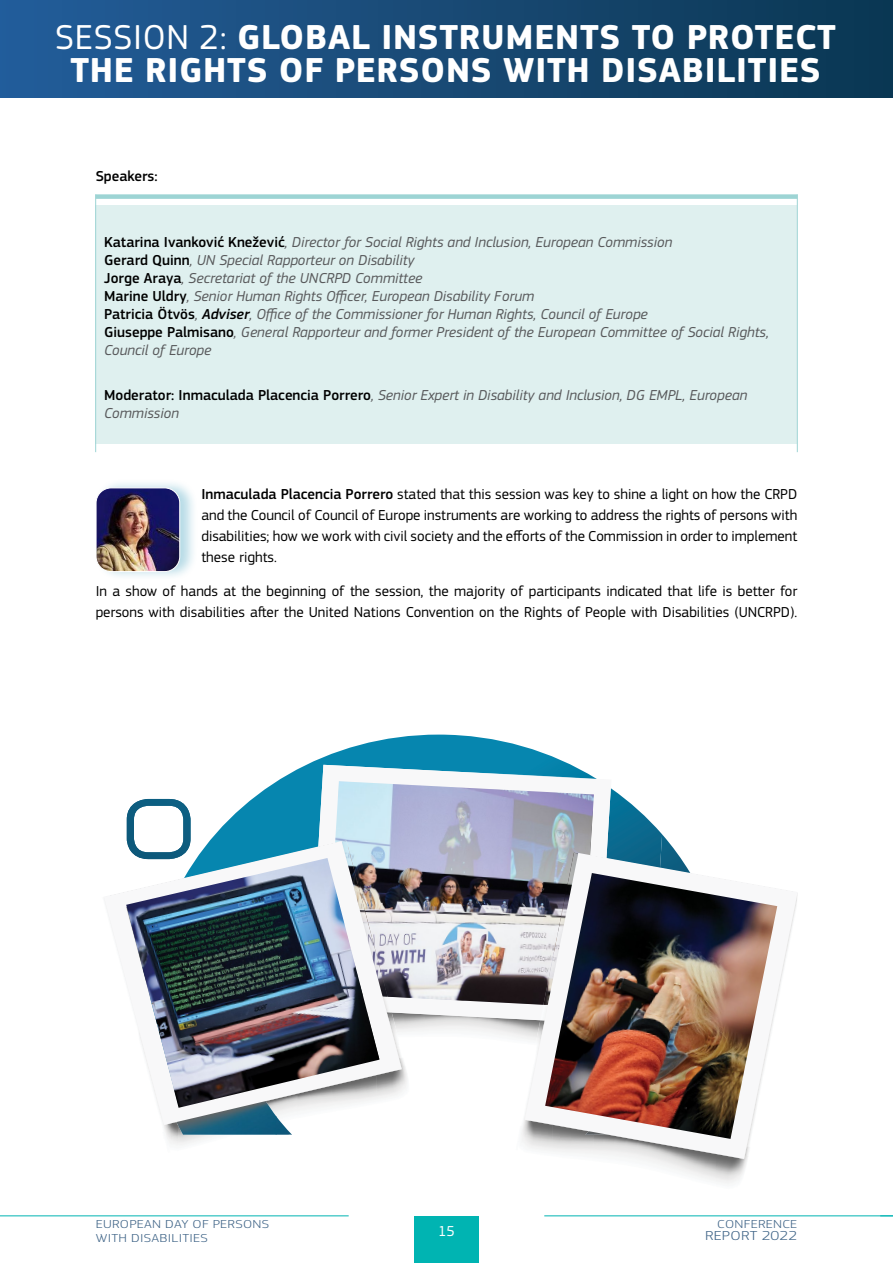
<style>
.page{position:relative;width:893px;height:1263px;background:#fff}
.page>*{position:absolute;margin:0;border:0;box-sizing:border-box;transform-origin:0 0}
.t1{font:700 36px/33px "EC Square Sans Pro";letter-spacing:.02em;color:#fff;text-align:center}
.P3{font:italic 15px/18px "EC Square Sans Pro";color:#58595b}
.Text{font:15px/21px "EC Square Sans Pro";color:#000;text-align:justify}
.Text-2{font:500 15px "EC Square Sans Pro";color:#000}
.t2{font:15px "EC Square Sans Pro";color:#fff}
.t3{font:300 13.5px "EC Square Sans Pro";letter-spacing:.02em;color:#3f6487;scale:1.22 1}
.t4{font:300 12px/14.1px "EC Square Sans Pro";letter-spacing:.02em;color:#3f6487;scale:1.22 1}
.s1{font-weight:400}
.s2{font-weight:500;font-style:normal;color:#000}
.s3{font-weight:500;color:#000}
.s4{font-weight:500}
</style>
<div class="page">
<div style="left:0;top:0;width:893px;height:98px;background:linear-gradient(to right,#245d99,#0b3751)"></div>
<div style="left:96px;top:205px;width:701px;height:239px;background:#dff0ef"></div>
<hr style="left:95px;top:194px;width:1px;height:258px;background:#9dd4d4">
<hr style="left:797px;top:194px;width:1px;height:258px;background:#9dd4d4">
<div style="left:95px;top:194px;width:702px;height:5px;background:#9dd4d4"></div>
<div style="left:94px;top:478px;width:105px;height:104px;background:#0e87ad;opacity:.3"></div>
<img style="left:96px;top:488px;width:84px;height:84px">
<div style="left:96px;top:487px;width:84px;height:85px;border:1px solid #fff;border-radius:15px"></div>
<svg style="left:127px;top:799px;width:57px;height:42px"></svg>
<svg style="left:184px;top:735px;width:493px;height:118px"></svg>
<img style="left:662px;top:779px;width:3px;height:55px">
<img style="left:611px;top:771px;width:51px;height:82px">
<svg style="left:308px;top:765px;width:303px;height:258px"></svg>
<img style="left:335px;top:781px;width:259px;height:224px">
<img style="left:521px;top:1117px;width:4px;height:27px">
<img style="left:716px;top:1159px;width:31px;height:25px">
<svg style="left:525px;top:853px;width:272px;height:306px"></svg>
<img style="left:545px;top:873px;width:232px;height:266px">
<img style="left:402px;top:1058px;width:5px;height:33px">
<img style="left:162px;top:1125px;width:114px;height:10px">
<img style="left:276px;top:1125px;width:15px;height:10px">
<svg style="left:104px;top:841px;width:298px;height:284px"></svg>
<img style="left:126px;top:858px;width:253px;height:250px">
<div style="left:414px;top:1216px;width:65px;height:47px;background:#00b4b2"></div>
<hr style="left:544px;top:1215px;width:349px;height:1px;background:#00b4b2">
<hr style="left:0;top:1215px;width:349px;height:1px;background:#00b4b2">
<svg style="left:880px;top:1215px;width:13px;height:1px"></svg>
<h1 class="t1" style="left:55px;top:22px;width:782px"><span class="s1">SESSION 2:</span> GLOBAL INSTRUMENTS TO PROTECT<br>THE RIGHTS OF PERSONS WITH DISABILITIES</h1>
<p class="Text-2" style="left:96px;top:168px;width:64px">Speakers:</p>
<p class="P3" style="left:104px;top:233px;width:666px"><span class="s2">Katarina Ivanković Knežević</span>, Director for Social Rights and Inclusion, European Commission<br><span class="s2">Gerard Quinn</span>, UN Special Rapporteur on Disability<br><span class="s2">Jorge Araya</span>, Secretariat of the UNCRPD Committee<br><span class="s2">Marine Uldry</span>, Senior Human Rights Officer, European Disability Forum<br><span class="s2">Patricia Ötvös</span>, <span class="s3">Adviser</span>, Office of the Commissioner for Human Rights, Council of Europe<br><span class="s2">Giuseppe Palmisano</span>, General Rapporteur and former President of the European Committee of Social Rights, Council of Europe</p>
<p class="P3" style="left:104px;top:386px;width:645px"><span class="s2">Moderator: Inmaculada Placencia Porrero</span>, Senior Expert in Disability and Inclusion, DG EMPL, European<br>Commission</p>
<p class="Text" style="left:201px;top:484px;width:597px"><span class="s4">Inmaculada Placencia Porrero</span> stated that this session was key to shine a light on how the CRPD and the Council of Council of Europe instruments are working to address the rights of persons with disabilities; how we work with civil society and the efforts of the Commission in order to implement these rights.</p>
<p class="Text" style="left:96px;top:580px;width:703px">In a show of hands at the beginning of the session, the majority of participants indicated that life is better for persons with disabilities after the United Nations Convention on the Rights of People with Disabilities (UNCRPD).</p>
<p class="t4" style="left:96px;top:1217px;width:144px">EUROPEAN DAY OF PERSONS<br>WITH DISABILITIES</p>
<p class="t2" style="left:438px;top:1222px;width:18px">15</p>
<p class="t4" style="left:717px;top:1217px;width:67px">CONFERENCE</p>
<p class="t3" style="left:705px;top:1227px;width:77px">REPORT 2022</p>
</div>
